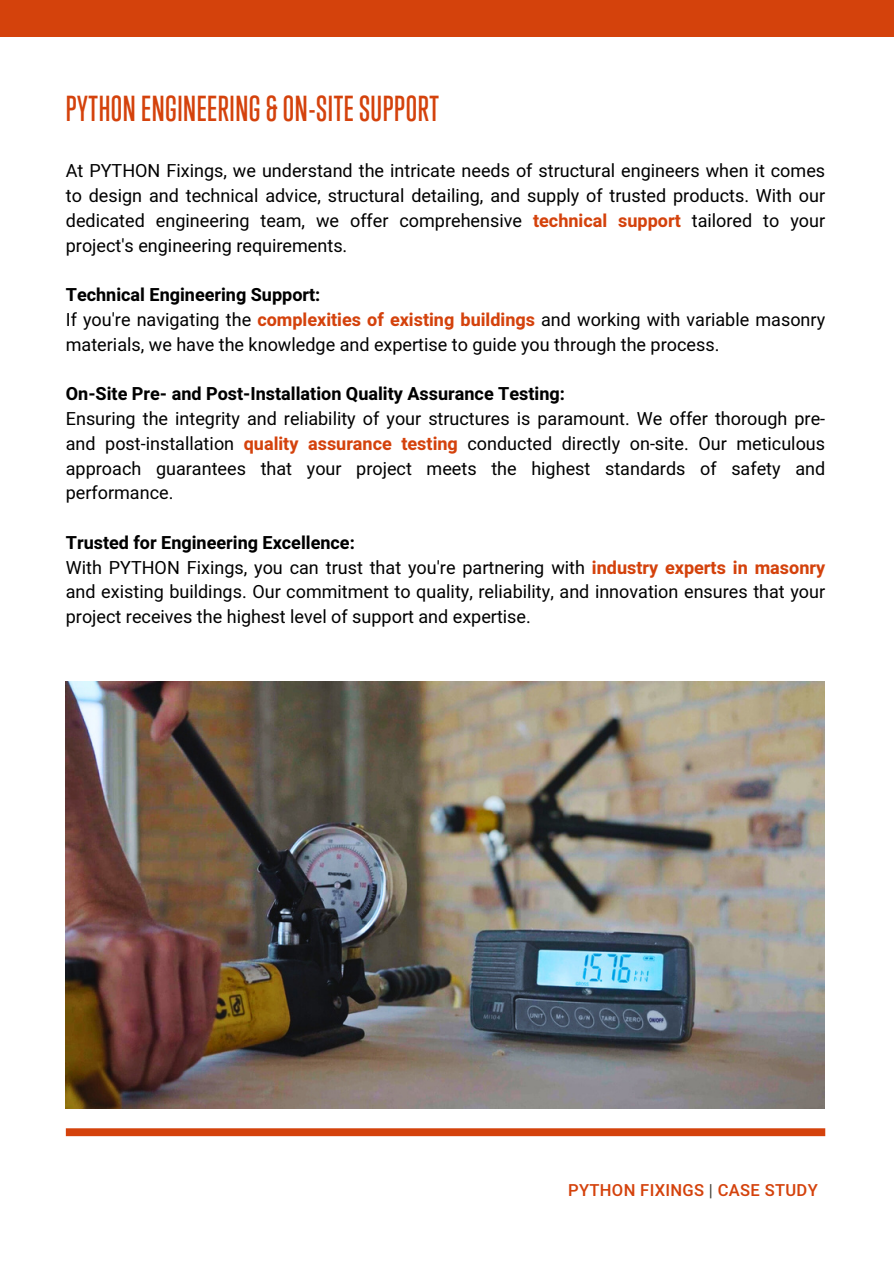
<style>
.page{position:relative;width:894px;height:1264px;background:#fff}
.page>*{position:absolute;margin:0;border:0;box-sizing:border-box;transform-origin:0 0}
.t1{font:500 33px "Trump Gothic Pro";letter-spacing:.02em;color:#d4420c}
.t2{font:18px/24.8px "Heebo";color:#000;text-align:justify}
.t3{font:700 18px "Heebo";color:#000}
.t4{font:500 16.5px "Heebo";letter-spacing:.02em;color:#d4420c}
.s1{font-weight:700;color:#d4420c}
.s2{font-weight:400;color:#434038}
</style>
<div class="page">
<div style="left:0;top:0;width:893px;height:36px;background:#d4420c"></div>
<div style="left:66px;top:1128px;width:759px;height:8px;background:#d4420c"></div>
<img style="left:66px;top:681px;width:758px;height:427px">
<p class="t1" style="left:66px;top:88px;width:374px">PYTHONENGINEERING&amp;ON-SITESUPPORT</p>
<p class="t2" style="left:66px;top:159px;width:760px">At PYTHON Fixings, we understand the intricate needs of structural engineers when it comes to design and technical advice, structural detailing, and supply of trusted products. With our dedicated engineering team, we offer comprehensive <span class="s1">technical support</span> tailored to your project's engineering requirements.</p>
<p class="t3" style="left:66px;top:282px;width:256px">Technical Engineering Support:</p>
<p class="t2" style="left:66px;top:308px;width:760px">If you're navigating the <span class="s1">complexities of existing buildings</span> and working with variable masonry materials, we have the knowledge and expertise to guide you through the process.</p>
<p class="t3" style="left:66px;top:381px;width:500px">On-Site Pre- and Post-Installation Quality Assurance Testing:</p>
<p class="t2" style="left:66px;top:407px;width:760px">Ensuring the integrity and reliability of your structures is paramount. We offer thorough pre&shy;and post-installation <span class="s1">quality assurance testing</span> conducted directly on-site. Our meticulous approach guarantees that your project meets the highest standards of safety and performance.</p>
<p class="t3" style="left:66px;top:530px;width:290px">Trusted for Engineering Excellence:</p>
<h2 class="t2" style="left:66px;top:555px;width:760px">With PYTHON Fixings, you can trust that you're partnering with <span class="s1">industry experts in masonry </span>and existing buildings. Our commitment to quality, reliability, and innovation ensures that your project receives the highest level of support and expertise.</h2>
<p class="t4" style="left:568px;top:1178px;width:251px">PYTHON FIXINGS <span class="s2">|</span> CASE STUDY</p>
</div>
